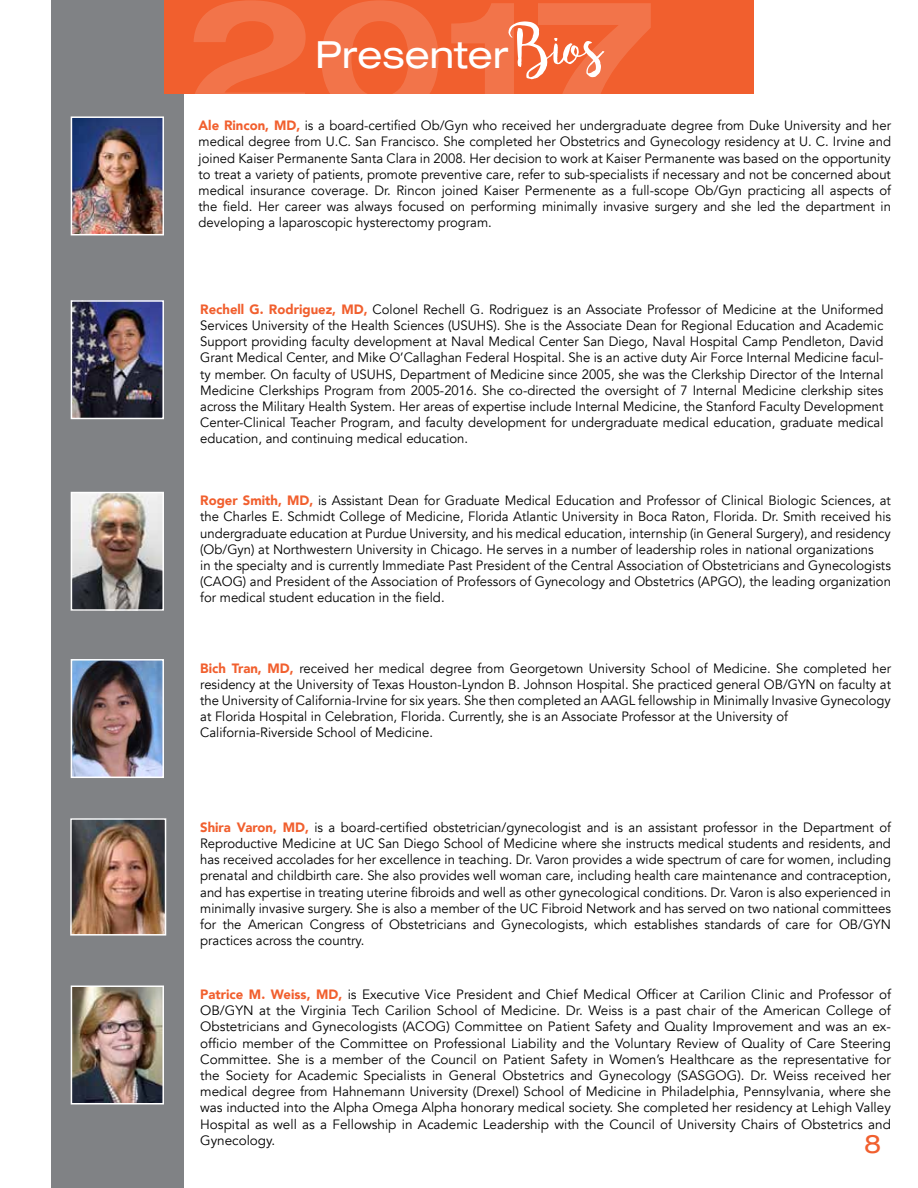
<style>
.page{position:relative;width:918px;height:1188px;background:#fff}
.page>*{position:absolute;margin:0;border:0;box-sizing:border-box;transform-origin:0 0}
.t1{font:700 expanded 160.2px "Helvetica Neue LT Std";color:#fff}
.t2{font:expanded 37.5px "Helvetica Neue LT Std";color:#fff}
.t3{font:expanded 25.5px "Helvetica Neue LT Std";color:#f15f2e}
.t4{font:13.5px/16.2px "Avenir";color:#000;text-align:justify}
.s1{font-family:"bromello";font-stretch:normal;font-size:54px}
.s2{font-weight:900;color:#f15f2e}
</style>
<div class="page">
<div style="left:52px;top:0;width:132px;height:1188px;background:#808285"></div>
<div style="left:164px;top:0;width:590px;height:94px;background:#f15f2e"></div>
<img style="left:74px;top:119px;width:87px;height:113px">
<div style="left:71px;top:116px;width:93px;height:119px;border:2px solid #fff"></div>
<img style="left:74px;top:303px;width:87px;height:113px">
<div style="left:71px;top:300px;width:93px;height:119px;border:2px solid #fff"></div>
<img style="left:74px;top:495px;width:87px;height:113px">
<div style="left:71px;top:492px;width:93px;height:119px;border:2px solid #fff"></div>
<img style="left:74px;top:662px;width:87px;height:113px">
<div style="left:71px;top:659px;width:93px;height:119px;border:2px solid #fff"></div>
<img style="left:73px;top:821px;width:90px;height:112px">
<div style="left:70px;top:818px;width:96px;height:118px;border:2px solid #fff"></div>
<img style="left:74px;top:989px;width:87px;height:113px">
<div style="left:71px;top:986px;width:93px;height:119px;border:2px solid #fff"></div>
<h1 class="t1" style="left:184px;top:-43px;width:473px">2017</h1>
<h2 class="t2" style="left:315px;top:31px;width:289px">Presenter<span class="s1">Bios</span></h2>
<p class="t4" style="left:199px;top:118px;width:694px"><span class="s2">Ale Rincon, MD,</span> is a board-certified Ob/Gyn who received her undergraduate degree from Duke University and her medical degree from U.C. San Francisco. She completed her Obstetrics and Gynecology residency at U. C. Irvine and joined Kaiser Permanente Santa Clara in 2008. Her decision to work at Kaiser Permanente was based on the opportunity to treat a variety of patients, promote preventive care, refer to sub-specialists if necessary and not be concerned about medical insurance coverage. Dr. Rincon joined Kaiser Permenente as a full-scope Ob/Gyn practicing all aspects of the field. Her career was always focused on performing minimally invasive surgery and she led the department in developing a laparoscopic hysterectomy program.</p>
<p class="t4" style="left:200px;top:301px;width:685px"><span class="s2">Rechell G. Rodriguez, MD,</span> Colonel Rechell G. Rodriguez is an Associate Professor of Medicine at the Uniformed Services University of the Health Sciences (USUHS). She is the Associate Dean for Regional Education and Academic Support providing faculty development at Naval Medical Center San Diego, Naval Hospital Camp Pendleton, David Grant Medical Center, and Mike O’Callaghan Federal Hospital. She is an active duty Air Force Internal Medicine facul&shy;ty member. On faculty of USUHS, Department of Medicine since 2005, she was the Clerkship Director of the Internal Medicine Clerkships Program from 2005-2016. She co-directed the oversight of 7 Internal Medicine clerkship sites across the Military Health System. Her areas of expertise include Internal Medicine, the Stanford Faculty Development Center-Clinical Teacher Program, and faculty development for undergraduate medical education, graduate medical education, and continuing medical education.</p>
<p class="t4" style="left:200px;top:493px;width:692px;text-align:left"><span class="s2">Roger Smith, MD,</span> is Assistant Dean for Graduate Medical Education and Professor of Clinical Biologic Sciences, at the Charles E. Schmidt College of Medicine, Florida Atlantic University in Boca Raton, Florida. Dr. Smith received his undergraduate education at Purdue University, and his medical education, internship (in General Surgery), and residency (Ob/Gyn) at Northwestern University in Chicago. He serves in a number of leadership roles in national organizations<br>in the specialty and is currently Immediate Past President of the Central Association of Obstetricians and Gynecologists (CAOG) and President of the Association of Professors of Gynecology and Obstetrics (APGO), the leading organization for medical student education in the field.</p>
<p class="t4" style="left:200px;top:660px;width:692px;text-align:left"><span class="s2">Bich Tran, MD,</span> received her medical degree from Georgetown University School of Medicine. She completed her residency at the University of Texas Houston-Lyndon B. Johnson Hospital. She practiced general OB/GYN on faculty at the University of California-Irvine for six years. She then completed an AAGL fellowship in Minimally Invasive Gynecology at Florida Hospital in Celebration, Florida. Currently, she is an Associate Professor at the University of California-Riverside School of Medicine.</p>
<p class="t4" style="left:200px;top:819px;width:692px"><span class="s2">Shira Varon, MD,</span> is a board-certified obstetrician/gynecologist and is an assistant professor in the Department of Reproductive Medicine at UC San Diego School of Medicine where she instructs medical students and residents, and has received accolades for her excellence in teaching. Dr. Varon provides a wide spectrum of care for women, including prenatal and childbirth care. She also provides well woman care, including health care maintenance and contraception, and has expertise in treating uterine fibroids and well as other gynecological conditions. Dr. Varon is also experienced in minimally invasive surgery. She is also a member of the UC Fibroid Network and has served on two national committees for the American Congress of Obstetricians and Gynecologists, which establishes standards of care for OB/GYN practices across the country.</p>
<p class="t4" style="left:200px;top:986px;width:692px"><span class="s2">Patrice M. Weiss, MD,</span> is Executive Vice President and Chief Medical Officer at Carilion Clinic and Professor of OB/GYN at the Virginia Tech Carilion School of Medicine. Dr. Weiss is a past chair of the American College of Obstetricians and Gynecologists (ACOG) Committee on Patient Safety and Quality Improvement and was an ex&shy;officio member of the Committee on Professional Liability and the Voluntary Review of Quality of Care Steering Committee. She is a member of the Council on Patient Safety in Women’s Healthcare as the representative for the Society for Academic Specialists in General Obstetrics and Gynecology (SASGOG). Dr. Weiss received her medical degree from Hahnemann University (Drexel) School of Medicine in Philadelphia, Pennsylvania, where she was inducted into the Alpha Omega Alpha honorary medical society. She completed her residency at Lehigh Valley Hospital as well as a Fellowship in Academic Leadership with the Council of University Chairs of Obstetrics and Gynecology.</p>
<h3 class="t3" style="left:864px;top:1128px;width:19px">8</h3>
</div>
